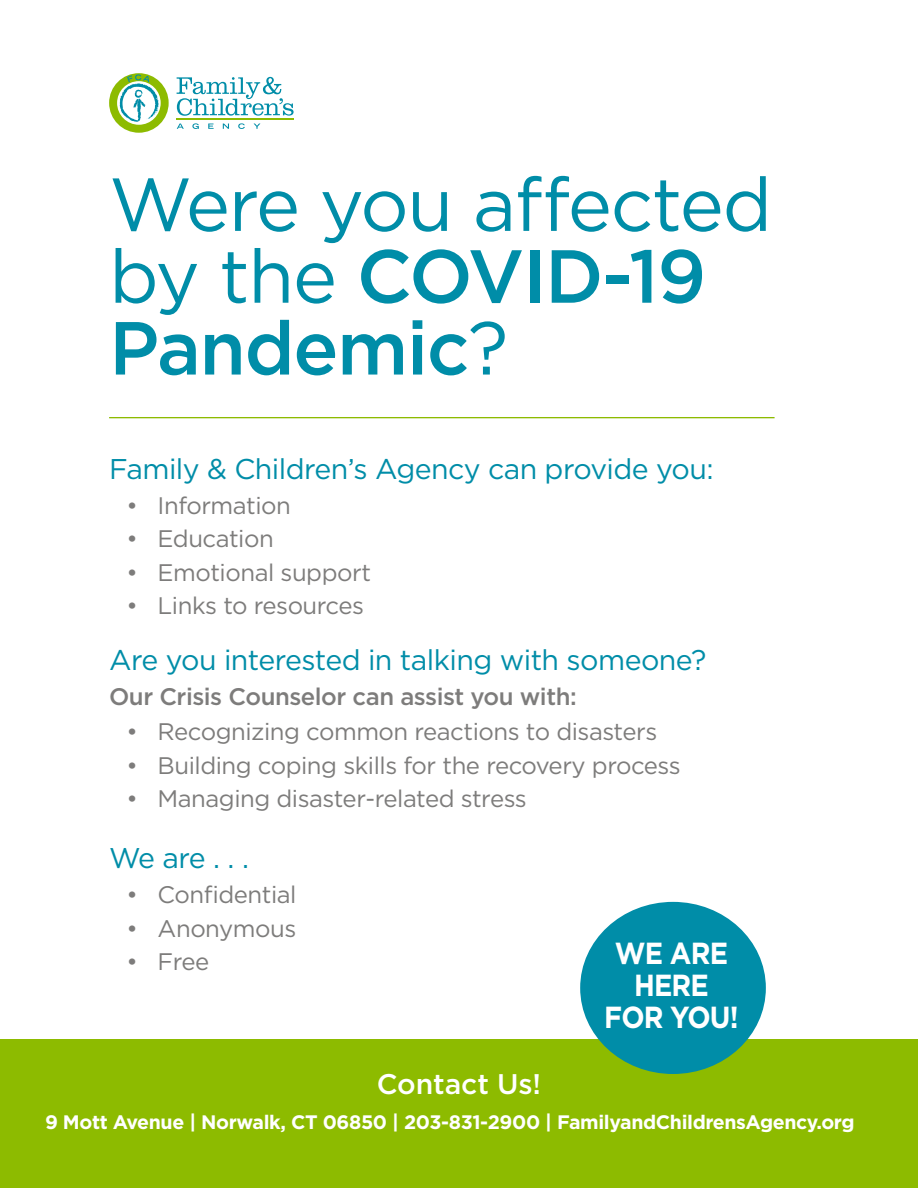
<style>
.page{position:relative;width:918px;height:1188px;background:#fff}
.page>*{position:absolute;margin:0;border:0;box-sizing:border-box;transform-origin:0 0}
.t1{font:75px/71.8px "Gotham";letter-spacing:-.02em;color:#008da8}
.t2{font:700 30.45px "Gotham";letter-spacing:-.03em;color:#fff;scale:.9 1}
.t3{font:28.5px "Gotham";letter-spacing:-.02em;color:#008da8}
.Brochure_Body{font:500 28.35px "Gotham";letter-spacing:-.005em;color:#fff}
.t4{font:24px "Gotham";letter-spacing:-.02em;color:#7d7c7b}
.t5{font:500 24px "Gotham";letter-spacing:-.02em;color:#7d7c7b}
.Brochure_Body-2{font:700 19.5px "Gotham";letter-spacing:-.02em;color:#fff}
.s1{font-weight:500}
</style>
<div class="page">
<div style="left:0;top:1040px;width:918px;height:148px;background:#8dbb00"></div>
<hr style="left:109px;top:417px;width:666px;height:1px;background:#8dbb00">
<svg style="left:177px;top:77px;width:117px;height:39px"></svg>
<svg style="left:109px;top:73px;width:60px;height:60px"></svg>
<hr style="left:177px;top:119px;width:117px;height:1px;background:#8dbb00">
<svg style="left:177px;top:124px;width:7px;height:5px"></svg>
<svg style="left:192px;top:123px;width:7px;height:6px"></svg>
<svg style="left:208px;top:124px;width:6px;height:5px"></svg>
<svg style="left:223px;top:124px;width:6px;height:5px"></svg>
<svg style="left:238px;top:123px;width:7px;height:6px"></svg>
<svg style="left:254px;top:124px;width:6px;height:5px"></svg>
<div style="left:580px;top:902px;width:186px;height:172px;background:#008da8;border-radius:50%"></div>
<p class="t1" style="left:109px;top:167px;width:665px">Were you affected by the <span class="s1">COVID-19<br>Pandemic</span>?</p>
<p class="t3" style="left:109px;top:450px;width:606px">Family &amp; Children’s Agency can provide you:</p>
<p class="t4" style="left:127px;top:490px;width:166px">• Information</p>
<p class="t4" style="left:127px;top:523px;width:149px">• Education</p>
<p class="t4" style="left:127px;top:557px;width:246px">• Emotional support</p>
<p class="t4" style="left:127px;top:590px;width:239px">• Links to resources</p>
<p class="t3" style="left:109px;top:642px;width:599px">Are you interested in talking with someone?</p>
<p class="t5" style="left:109px;top:681px;width:469px">Our Crisis Counselor can assist you with:</p>
<p class="t4" style="left:127px;top:716px;width:532px">• Recognizing common reactions to disasters</p>
<p class="t4" style="left:127px;top:750px;width:556px">• Building coping skills for the recovery process</p>
<p class="t4" style="left:127px;top:783px;width:402px">• Managing disaster-related stress</p>
<p class="t3" style="left:109px;top:840px;width:141px">We are . . .</p>
<p class="t4" style="left:127px;top:879px;width:171px">• Confidential</p>
<p class="t4" style="left:127px;top:913px;width:171px">• Anonymous</p>
<p class="t4" style="left:127px;top:946px;width:84px">• Free</p>
<p class="t2" style="left:615px;top:933px;width:127px">WE ARE</p>
<p class="t2" style="left:634px;top:965px;width:85px">HERE</p>
<p class="t2" style="left:604px;top:997px;width:151px">FOR YOU!</p>
<p class="Brochure_Body" style="left:377px;top:1066px;width:166px">Contact Us!</p>
<p class="Brochure_Body-2" style="left:45px;top:1109px;width:811px">9 Mott Avenue | Norwalk, CT 06850 | 203-831-2900 | FamilyandChildrensAgency.org</p>
</div>
